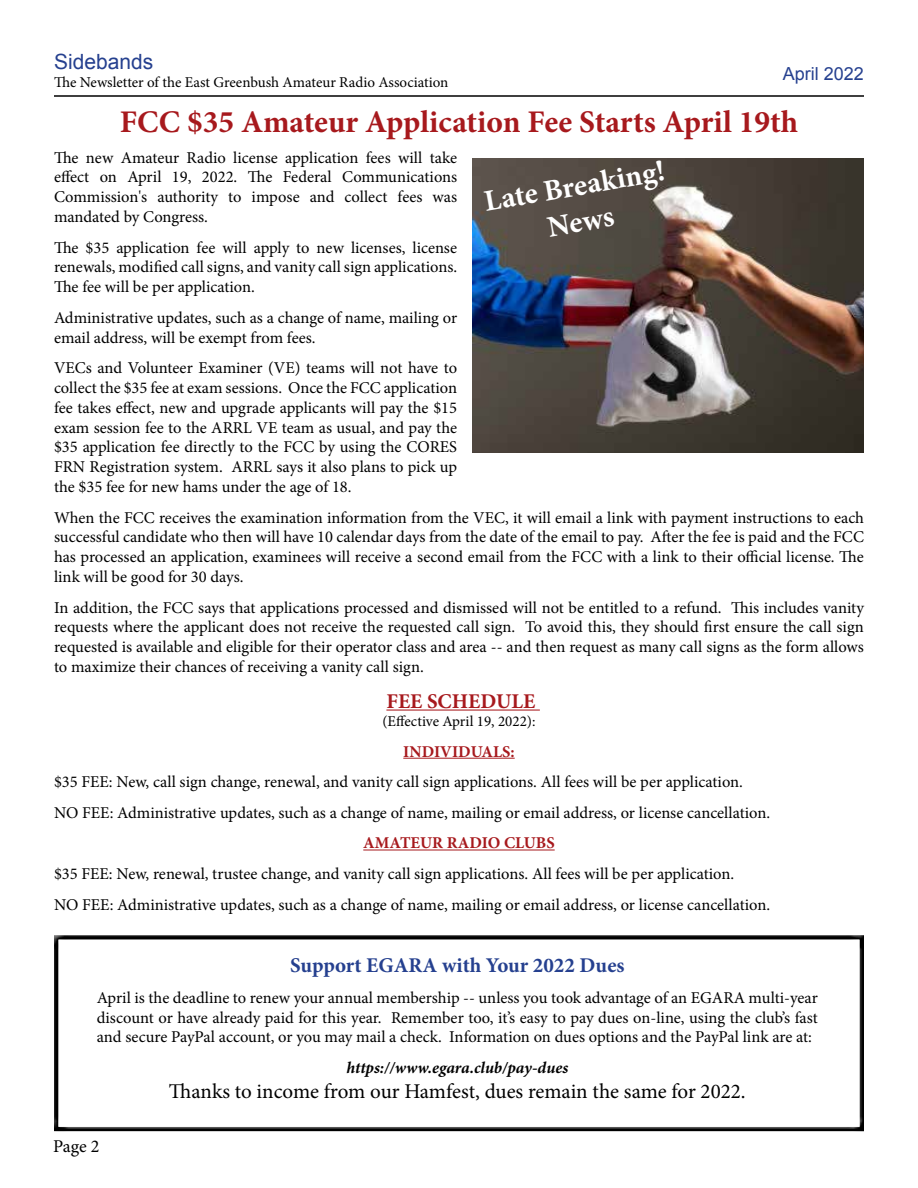
<style>
.page{position:relative;width:918px;height:1188px;background:#fff}
.page>*{position:absolute;margin:0;border:0;box-sizing:border-box;transform-origin:0 0}
.t1{font:700 31.5px "Minion Pro";color:#a7191d}
.t2{font:700 30px/36px "Minion Pro";color:#fff;text-align:center}
.t3{font:21px "Minion Pro";letter-spacing:-.005em;color:#000}
.t4{font:700 21px "Minion Pro";color:#25408f}
.t5{font:700 21px "Minion Pro";color:#a7191d}
.t6{font:21px "Arial";color:#25408f}
.t7{font:18px "Arial";color:#25408f}
.t8{font:18px "Minion Pro";color:#000}
.t9{font:16.5px/19.8px "Minion Pro";color:#000;text-align:justify}
.t10{font:italic 700 16.5px "Minion Pro";color:#000}
.t11{font:700 16.5px "Minion Pro";color:#a7191d}
.t12{font:15px "Minion Pro";color:#000}
</style>
<div class="page">
<hr style="left:54px;top:95px;width:810px;height:2px;background:#000">
<hr style="left:386px;top:710px;width:154px;height:1px;background:#a7191d">
<hr style="left:403px;top:758px;width:112px;height:1px;background:#a7191d">
<hr style="left:363px;top:850px;width:192px;height:1px;background:#a7191d">
<img style="left:472px;top:158px;width:392px;height:294px">
<p class="t6" style="left:54px;top:48px;width:101px">Sidebands</p>
<p class="t12" style="left:54px;top:72px;width:396px">The Newsletter of the East Greenbush Amateur Radio Association</p>
<p class="t7" style="left:783px;top:62px;width:83px">April 2022</p>
<h1 class="t1" style="left:120px;top:100px;width:680px">FCC $35 Amateur Application Fee Starts April 19th</h1>
<p class="t9" style="left:54px;top:147px;width:405px">The new Amateur Radio license application fees will take effect on April 19, 2022. The Federal Communications Commission's authority to impose and collect fees was mandated by Congress.</p>
<p class="t9" style="left:54px;top:237px;width:405px">The $35 application fee will apply to new licenses, license renewals, modified call signs, and vanity call sign applications.<br>The fee will be per application.</p>
<p class="t9" style="left:54px;top:308px;width:405px">Administrative updates, such as a change of name, mailing or email address, will be exempt from fees.</p>
<p class="t9" style="left:54px;top:358px;width:405px">VECs and Volunteer Examiner (VE) teams will not have to collect the $35 fee at exam sessions. Once the FCC application fee takes effect, new and upgrade applicants will pay the $15 exam session fee to the ARRL VE team as usual, and pay the $35 application fee directly to the FCC by using the CORES FRN Registration system. ARRL says it also plans to pick up the $35 fee for new hams under the age of 18.</p>
<p class="t9" style="left:54px;top:507px;width:812px">When the FCC receives the examination information from the VEC, it will email a link with payment instructions to each successful candidate who then will have 10 calendar days from the date of the email to pay. After the fee is paid and the FCC has processed an application, examinees will receive a second email from the FCC with a link to their official license. The link will be good for 30 days.</p>
<p class="t9" style="left:54px;top:597px;width:811px">In addition, the FCC says that applications processed and dismissed will not be entitled to a refund. This includes vanity requests where the applicant does not receive the requested call sign. To avoid this, they should first ensure the call sign requested is available and eligible for their operator class and area -- and then request as many call signs as the form allows to maximize their chances of receiving a vanity call sign.</p>
<p class="t5" style="left:386px;top:686px;width:150px">FEE SCHEDULE</p>
<p class="t12" style="left:382px;top:711px;width:155px">(Effective April 19, 2022):</p>
<p class="t11" style="left:403px;top:740px;width:113px">INDIVIDUALS:</p>
<p class="t9" style="left:54px;top:767px;width:718px;line-height:30.6px">$35 FEE: New, call sign change, renewal, and vanity call sign applications. All fees will be per application.<br>NO FEE: Administrative updates, such as a change of name, mailing or email address, or license cancellation.</p>
<p class="t11" style="left:363px;top:831px;width:193px">AMATEUR RADIO CLUBS</p>
<p class="t9" style="left:54px;top:858px;width:718px;line-height:30.6px">$35 FEE: New, renewal, trustee change, and vanity call sign applications. All fees will be per application.<br>NO FEE: Administrative updates, such as a change of name, mailing or email address, or license cancellation.</p>
<h2 class="t2" style="left:481px;top:184px;width:184px;rotate:-10deg">Late Breaking!<br>News</h2>
<p class="t4" style="left:290px;top:951px;width:336px">Support EGARA with Your 2022 Dues</p>
<p class="t9" style="left:97px;top:988px;width:722px">April is the deadline to renew your annual membership -- unless you took advantage of an EGARA multi-year discount or have already paid for this year. Remember too, it’s easy to pay dues on-line, using the club’s fast and secure PayPal account, or you may mail a check. Information on dues options and the PayPal link are at:</p>
<p class="t10" style="left:347px;top:1056px;width:223px">https://www.egara.club/pay-dues</p>
<p class="t3" style="left:169px;top:1077px;width:578px">Thanks to income from our Hamfest, dues remain the same for 2022.</p>
<p class="t8" style="left:53px;top:1134px;width:48px">Page 2</p>
</div>
